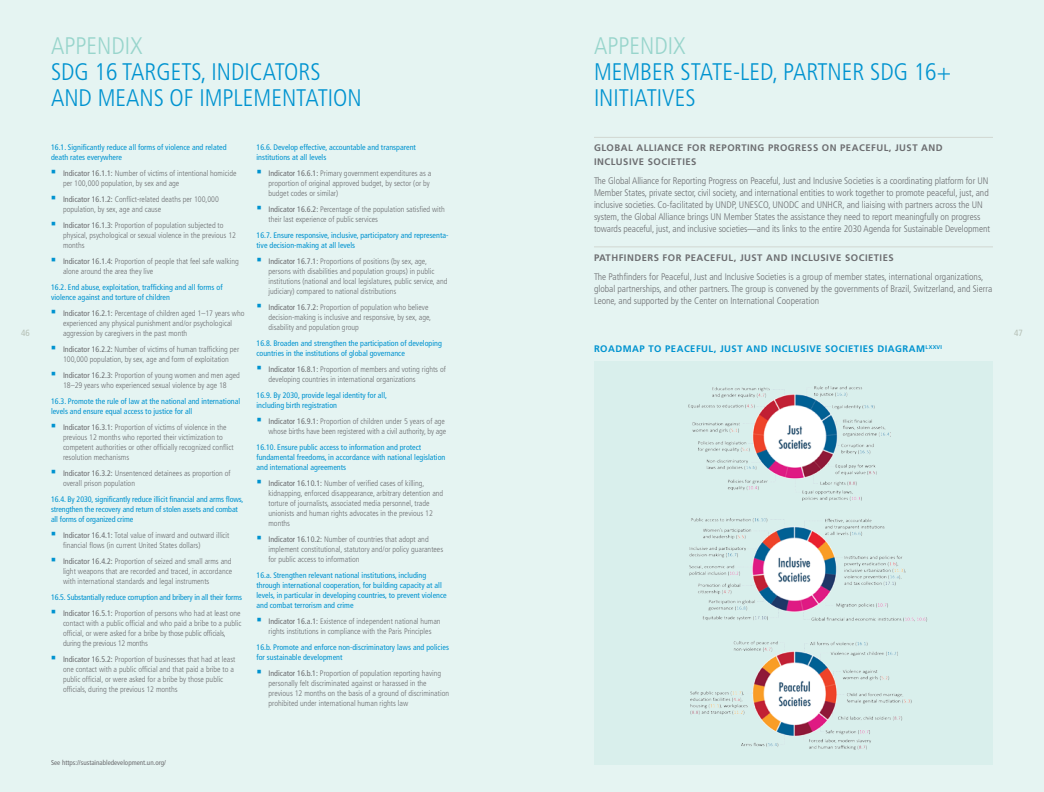
<style>
.page{position:relative;width:1044px;height:792px;background:#e5f4f2}
.page>*{position:absolute;margin:0;border:0;box-sizing:border-box;transform-origin:0 0}
.t1{font:300 condensed 24px/26px "Frutiger";color:#0093d0}
.t2{font:300 condensed 24px "Frutiger";color:#98d5cc}
.t3{font:300 condensed 9.5px/12px "Frutiger";letter-spacing:-.005em;color:#6d6e71}
.t4{font:700 9.5px/13.5px "Frutiger";letter-spacing:.05em;color:#6d6e71}
.t5{font:700 9.5px "Frutiger";letter-spacing:.05em;color:#0093d0}
.t6{font:condensed 9px "Frutiger";color:#b6c0b6}
.t7{font:300 condensed 8px/10px "Frutiger";color:#6d6e71}
.t8{font:condensed 8px/10px "Frutiger";color:#0093d0}
.t9{font:condensed 7px "Frutiger";color:#6d6e71}
.s1{font-weight:400}
.s2{color:#6d6e71}
.s3{font-weight:300;color:#6d6e71}
</style>
<div class="page">
<div style="left:594px;top:362px;width:399px;height:403px;background:#d9efec"></div>
<img style="left:690px;top:518px;width:238px;height:104px">
<img style="left:689px;top:386px;width:200px;height:115px">
<img style="left:690px;top:641px;width:222px;height:109px">
<hr style="left:594px;top:137px;width:399px;height:1px;background:#d1d7d1">
<hr style="left:594px;top:247px;width:399px;height:1px;background:#d1d7d1">
<h1 class="t2" style="left:594px;top:32px;width:93px">APPENDIX</h1>
<h1 class="t1" style="left:594px;top:59px;width:359px">MEMBER STATE-LED, PARTNER SDG 16+<br>INITIATIVES</h1>
<p class="t4" style="left:594px;top:141px;width:350px">GLOBAL ALLIANCE FOR REPORTING PROGRESS ON PEACEFUL, JUST AND<br>INCLUSIVE SOCIETIES</p>
<p class="t3" style="left:594px;top:175px;width:398px">The Global Alliance for Reporting Progress on Peaceful, Just and Inclusive Societies is a coordinating platform for UN Member States, private sector, civil society, and international entities to work together to promote peaceful, just, and inclusive societies. Co-facilitated by UNDP, UNESCO, UNODC and UNHCR, and liaising with partners across the UN system, the Global Alliance brings UN Member States the assistance they need to report meaningfully on progress towards peaceful, just, and inclusive societies—and its links to the entire 2030 Agenda for Sustainable Development</p>
<p class="t4" style="left:594px;top:251px;width:301px">PATHFINDERS FOR PEACEFUL, JUST AND INCLUSIVE SOCIETIES</p>
<p class="t3" style="left:594px;top:271px;width:400px">The Pathfinders for Peaceful, Just and Inclusive Societies is a group of member states, international organizations, global partnerships, and other partners. The group is convened by the governments of Brazil, Switzerland, and Sierra<br>Leone, and supported by the Center on International Cooperation</p>
<h1 class="t2" style="left:51px;top:32px;width:93px">APPENDIX</h1>
<h1 class="t1" style="left:51px;top:59px;width:312px">SDG 16 TARGETS, INDICATORS<br>AND MEANS OF IMPLEMENTATION</h1>
<p class="t8" style="left:51px;top:142px;width:177px">16.1. Significantly reduce all forms of violence and related death rates everywhere</p>
<p class="t7" style="left:63px;top:168px;width:175px"><span class="s1">Indicator 16.1.1:</span> Number of victims of intentional homicide per 100,000 population, by sex and age</p>
<p class="t7" style="left:63px;top:194px;width:157px"><span class="s1">Indicator 16.1.2:</span> Conflict-related deaths per 100,000 population, by sex, age and cause</p>
<p class="t7" style="left:63px;top:220px;width:175px"><span class="s1">Indicator 16.1.3:</span> Proportion of population subjected to physical, psychological or sexual violence in the previous 12 months</p>
<p class="t7" style="left:63px;top:256px;width:177px"><span class="s1">Indicator 16.1.4:</span> Proportion of people that feel safe walking alone around the area they live</p>
<p class="t8" style="left:51px;top:282px;width:173px">16.2. End abuse, exploitation, trafficking and all forms of violence against and torture of children</p>
<p class="t7" style="left:63px;top:308px;width:183px"><span class="s1">Indicator 16.2.1:</span> Percentage of children aged 1–17 years who experienced any physical punishment and/or psychological aggression by caregivers in the past month</p>
<p class="t7" style="left:63px;top:344px;width:178px"><span class="s1">Indicator 16.2.2:</span> Number of victims of human trafficking per<br>100,000 population, by sex, age and form of exploitation</p>
<p class="t7" style="left:63px;top:370px;width:178px"><span class="s1">Indicator 16.2.3:</span> Proportion of young women and men aged<br>18–29 years who experienced sexual violence by age 18</p>
<p class="t8" style="left:51px;top:396px;width:191px">16.3. Promote the rule of law at the national and international levels and ensure equal access to justice for all</p>
<p class="t7" style="left:63px;top:422px;width:172px"><span class="s1">Indicator 16.3.1:</span> Proportion of victims of violence in the previous 12 months who reported their victimization to competent authorities or other officially recognized conflict resolution mechanisms</p>
<p class="t7" style="left:63px;top:468px;width:169px"><span class="s1">Indicator 16.3.2:</span> Unsentenced detainees as proportion of overall prison population</p>
<p class="t8" style="left:51px;top:494px;width:194px">16.4. By 2030, significantly reduce illicit financial and arms flows, strengthen the recovery and return of stolen assets and combat all forms of organized crime</p>
<p class="t7" style="left:63px;top:530px;width:168px"><span class="s1">Indicator 16.4.1:</span> Total value of inward and outward illicit financial flows (in current United States dollars)</p>
<p class="t7" style="left:63px;top:556px;width:171px;text-align:justify"><span class="s1">Indicator 16.4.2:</span> Proportion of seized and small arms and light weapons that are recorded and traced, in accordance with international standards and legal instruments</p>
<p class="t8" style="left:51px;top:589px;width:193px;line-height:16px;text-align:right">16.5. Substantially reduce corruption and bribery in all their forms<br><span class="s2">Indicator 16.5.1:</span> <span class="s3">Proportion of persons who had at least one</span></p>
<p class="t7" style="left:63px;top:618px;width:180px">contact with a public official and who paid a bribe to a public official, or were asked for a bribe by those public officials, during the previous 12 months</p>
<p class="t7" style="left:63px;top:654px;width:174px"><span class="s1">Indicator 16.5.2:</span> Proportion of businesses that had at least one contact with a public official and that paid a bribe to a public official, or were asked for a bribe by those public officials, during the previous 12 months</p>
<p class="t8" style="left:256px;top:142px;width:161px">16.6. Develop effective, accountable and transparent institutions at all levels</p>
<p class="t7" style="left:268px;top:168px;width:164px"><span class="s1">Indicator 16.6.1:</span> Primary government expenditures as a proportion of original approved budget, by sector (or by budget codes or similar)</p>
<p class="t7" style="left:268px;top:204px;width:178px"><span class="s1">Indicator 16.6.2:</span> Percentage of the population satisfied with their last experience of public services</p>
<p class="t8" style="left:256px;top:230px;width:194px">16.7. Ensure responsive, inclusive, participatory and representa&shy;tive decision-making at all levels</p>
<p class="t7" style="left:268px;top:256px;width:180px"><span class="s1">Indicator 16.7.1:</span> Proportions of positions (by sex, age, persons with disabilities and population groups) in public institutions (national and local legislatures, public service, and judiciary) compared to national distributions</p>
<p class="t7" style="left:268px;top:302px;width:164px"><span class="s1">Indicator 16.7.2:</span> Proportion of population who believe decision-making is inclusive and responsive, by sex, age, disability and population group</p>
<p class="t8" style="left:256px;top:338px;width:187px">16.8. Broaden and strengthen the participation of developing countries in the institutions of global governance</p>
<p class="t7" style="left:268px;top:364px;width:179px"><span class="s1">Indicator 16.8.1:</span> Proportion of members and voting rights of developing countries in international organizations</p>
<p class="t8" style="left:256px;top:390px;width:132px">16.9. By 2030, provide legal identity for all, including birth registration</p>
<p class="t7" style="left:268px;top:416px;width:179px"><span class="s1">Indicator 16.9.1:</span> Proportion of children under 5 years of age whose births have been registered with a civil authority, by age</p>
<p class="t8" style="left:256px;top:442px;width:190px">16.10. Ensure public access to information and protect fundamental freedoms, in accordance with national legislation and international agreements</p>
<p class="t7" style="left:268px;top:478px;width:176px"><span class="s1">Indicator 16.10.1:</span> Number of verified cases of killing, kidnapping, enforced disappearance, arbitrary detention and torture of journalists, associated media personnel, trade unionists and human rights advocates in the previous 12 months</p>
<p class="t7" style="left:268px;top:534px;width:176px"><span class="s1">Indicator 16.10.2:</span> Number of countries that adopt and implement constitutional, statutory and/or policy guarantees for public access to information</p>
<p class="t8" style="left:256px;top:570px;width:192px">16.a. Strengthen relevant national institutions, including through international cooperation, for building capacity at all levels, in particular in developing countries, to prevent violence and combat terrorism and crime</p>
<p class="t7" style="left:268px;top:616px;width:174px"><span class="s1">Indicator 16.a.1:</span> Existence of independent national human rights institutions in compliance with the Paris Principles</p>
<p class="t8" style="left:256px;top:642px;width:194px">16.b. Promote and enforce non-discriminatory laws and policies for sustainable development</p>
<p class="t7" style="left:268px;top:668px;width:182px"><span class="s1">Indicator 16.b.1:</span> Proportion of population reporting having personally felt discriminated against or harassed in the previous 12 months on the basis of a ground of discrimination prohibited under international human rights law</p>
<p class="t6" style="left:21px;top:327px;width:10px">46</p>
<p class="t6" style="left:1014px;top:327px;width:10px">47</p>
<p class="t5" style="left:594px;top:343px;width:350px">ROADMAP TO PEACEFUL, JUST AND INCLUSIVE SOCIETIES DIAGRAM<sup>LXXVI</sup></p>
<p class="t9" style="left:51px;top:758px;width:117px">See https://sustainabledevelopment.un.org/</p>
</div>
